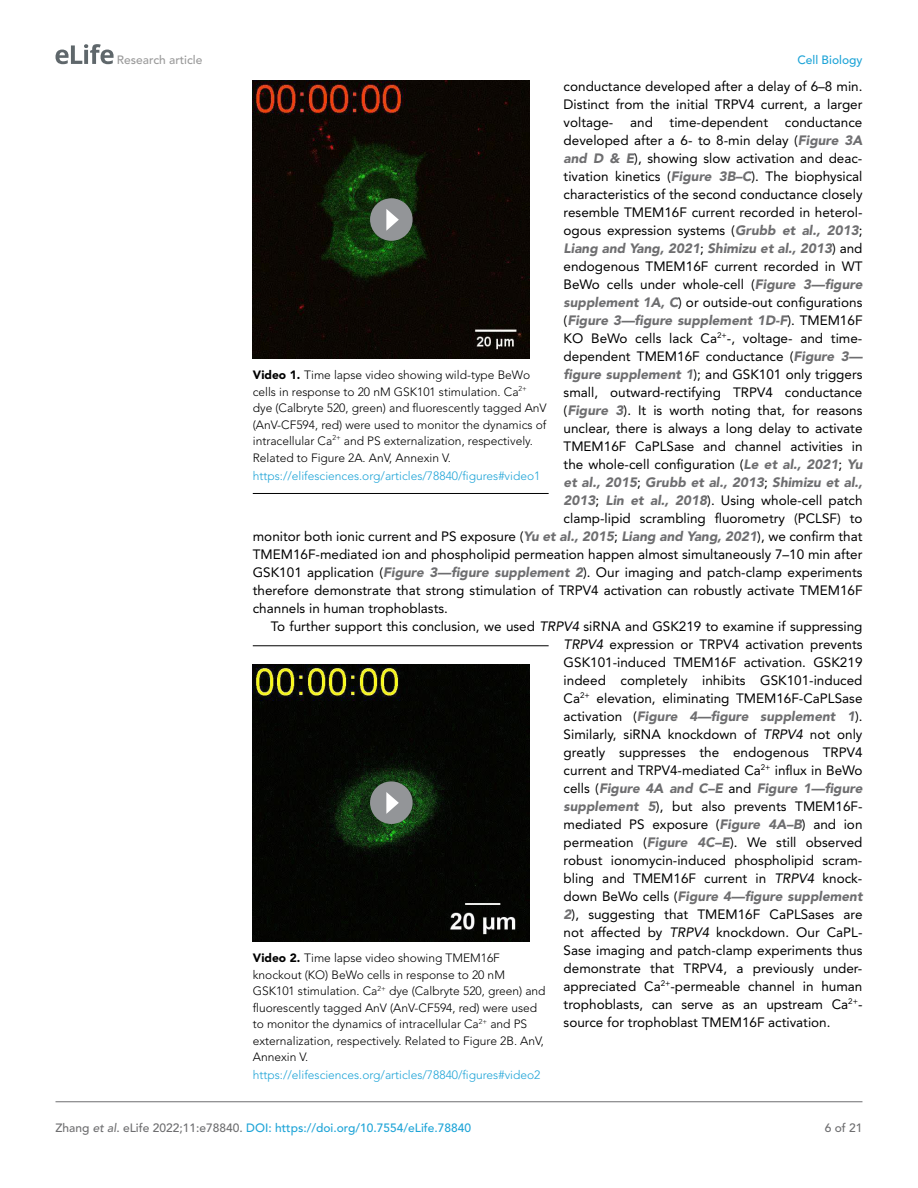
<style>
.page{position:relative;width:918px;height:1188px;background:#fff}
.page>*{position:absolute;margin:0;border:0;box-sizing:border-box;transform-origin:0 0}
.t1{font:13.5px "Avenir LT Std";color:#000}
.t2{font:italic 900 13.5px "Avenir LT Std";color:#6e6e70}
.t3{font:300 12px/16.5px "Avenir LT Std";color:#000}
.t4{font:300 12px "Avenir LT Std";color:#1ea4d7}
.t5{font:500 12px "Avenir LT Std";color:#1ea4d7}
.t6{font:500 12px "Avenir LT Std";color:#9a9a9a}
.t7{font:500 12px "Avenir LT Std";color:#6e6e70}
.s1{font-weight:900;font-style:italic;color:#6e6e70}
.s2{font-weight:400;font-style:normal;color:#000}
.s3{font-style:italic}
.s4{font-weight:900}
.s5{color:#6e6e70}
.s6{font-style:italic;color:#6e6e70}
</style>
<div class="page">
<svg style="left:56px;top:44px;width:58px;height:20px"></svg>
<hr style="left:56px;top:1101px;width:806px;height:1px;background:#6e6e70">
<hr style="left:253px;top:493px;width:296px;height:1px;background:#000">
<img style="left:253px;top:81px;width:277px;height:277px">
<hr style="left:253px;top:645px;width:296px;height:1px;background:#000">
<img style="left:253px;top:664px;width:277px;height:277px">
<div style="left:370px;top:198px;width:43px;height:43px;background:#939598;border-radius:50%"></div>
<svg style="left:386px;top:209px;width:13px;height:22px"></svg>
<div style="left:370px;top:781px;width:43px;height:43px;background:#939598;border-radius:50%"></div>
<svg style="left:386px;top:792px;width:13px;height:22px"></svg>
<p class="t6" style="left:117px;top:53px;width:87px">Research article</p>
<p class="t5" style="left:797px;top:53px;width:67px">Cell Biology</p>
<p class="t1" style="left:564px;top:79px;width:300px">conductance developed after a delay of 6–8 min.</p>
<p class="t1" style="left:564px;top:97px;width:300px">Distinct from the initial TRPV4 current, a larger</p>
<p class="t1" style="left:564px;top:115px;width:300px">voltage- and time-dependent conductance</p>
<p class="t1" style="left:564px;top:133px;width:300px">developed after a 6- to 8-min delay (<span class="s1">Figure 3A</span></p>
<p class="t1" style="left:564px;top:151px;width:300px"><span class="s1">and D &amp; E</span>), showing slow activation and deac-</p>
<p class="t1" style="left:564px;top:169px;width:300px">tivation kinetics (<span class="s1">Figure 3B–C</span>). The biophysical</p>
<p class="t1" style="left:564px;top:187px;width:300px">characteristics of the second conductance closely</p>
<p class="t1" style="left:564px;top:205px;width:300px">resemble TMEM16F current recorded in heterol-</p>
<p class="t1" style="left:564px;top:223px;width:300px">ogous expression systems (<span class="s1">Grubb et al., 2013</span>;</p>
<p class="t2" style="left:564px;top:240px;width:300px">Liang and Yang, 2021<span class="s2">;</span> Shimizu et al., 2013<span class="s2">) and</span></p>
<p class="t1" style="left:564px;top:259px;width:300px">endogenous TMEM16F current recorded in WT</p>
<p class="t1" style="left:564px;top:277px;width:300px">BeWo cells under whole-cell (<span class="s1">Figure 3—figure</span></p>
<p class="t1" style="left:564px;top:295px;width:300px"><span class="s1">supplement 1A, C</span>) or outside-out configurations</p>
<p class="t2" style="left:564px;top:312px;width:300px"><span class="s2">(</span>Figure 3—figure supplement 1D-F<span class="s2">). TMEM16F</span></p>
<p class="t1" style="left:564px;top:331px;width:300px">KO BeWo cells lack Ca<sup>2+</sup>-, voltage- and time-</p>
<p class="t1" style="left:564px;top:349px;width:300px">dependent TMEM16F conductance (<span class="s1">Figure 3—</span></p>
<p class="t1" style="left:564px;top:367px;width:300px"><span class="s1">figure supplement 1</span>); and GSK101 only triggers</p>
<p class="t1" style="left:564px;top:385px;width:300px">small, outward-rectifying TRPV4 conductance</p>
<p class="t1" style="left:564px;top:403px;width:300px">(<span class="s1">Figure 3</span>). It is worth noting that, for reasons</p>
<p class="t1" style="left:564px;top:421px;width:300px">unclear, there is always a long delay to activate</p>
<p class="t1" style="left:564px;top:439px;width:300px">TMEM16F CaPLSase and channel activities in</p>
<p class="t1" style="left:564px;top:457px;width:300px">the whole-cell configuration (<span class="s1">Le et al., 2021</span>; <span class="s1">Yu</span></p>
<p class="t2" style="left:564px;top:474px;width:300px">et al., 2015<span class="s2">;</span> Grubb et al., 2013<span class="s2">;</span> Shimizu et al.,</p>
<p class="t1" style="left:564px;top:493px;width:300px"><span class="s1">2013</span>; <span class="s1">Lin et al., 2018</span>). Using whole-cell patch</p>
<p class="t1" style="left:564px;top:511px;width:300px">clamp-lipid scrambling fluorometry (PCLSF) to</p>
<p class="t1" style="left:253px;top:529px;width:611px">monitor both ionic current and PS exposure (<span class="s1">Yu et al., 2015</span>; <span class="s1">Liang and Yang, 2021</span>), we confirm that</p>
<p class="t1" style="left:253px;top:547px;width:611px">TMEM16F-mediated ion and phospholipid permeation happen almost simultaneously 7–10 min after</p>
<p class="t1" style="left:253px;top:565px;width:611px">GSK101 application (<span class="s1">Figure 3—figure supplement 2</span>). Our imaging and patch-clamp experiments</p>
<p class="t1" style="left:253px;top:583px;width:611px">therefore demonstrate that strong stimulation of TRPV4 activation can robustly activate TMEM16F</p>
<p class="t1" style="left:253px;top:601px;width:197px">channels in human trophoblasts.</p>
<p class="t1" style="left:271px;top:619px;width:593px">To further support this conclusion, we used <span class="s3">TRPV4</span> siRNA and GSK219 to examine if suppressing</p>
<p class="t1" style="left:564px;top:637px;width:300px"><span class="s3">TRPV4</span> expression or TRPV4 activation prevents</p>
<p class="t1" style="left:564px;top:655px;width:300px">GSK101-induced TMEM16F activation. GSK219</p>
<p class="t1" style="left:564px;top:673px;width:300px">indeed completely inhibits GSK101-induced</p>
<p class="t1" style="left:564px;top:691px;width:300px">Ca<sup>2+</sup> elevation, eliminating TMEM16F-CaPLSase</p>
<p class="t2" style="left:564px;top:708px;width:300px"><span class="s2">activation (</span>Figure 4—figure supplement 1<span class="s2">).</span></p>
<p class="t1" style="left:564px;top:727px;width:300px">Similarly, siRNA knockdown of <span class="s3">TRPV4</span> not only</p>
<p class="t1" style="left:564px;top:745px;width:300px">greatly suppresses the endogenous TRPV4</p>
<p class="t1" style="left:564px;top:763px;width:300px">current and TRPV4-mediated Ca<sup>2+</sup> influx in BeWo</p>
<p class="t2" style="left:564px;top:780px;width:300px"><span class="s2">cells (</span>Figure 4A and C–E <span class="s2">and</span> Figure 1—figure</p>
<p class="t1" style="left:564px;top:799px;width:300px"><span class="s1">supplement 5</span>), but also prevents TMEM16F-</p>
<p class="t1" style="left:564px;top:817px;width:300px">mediated PS exposure (<span class="s1">Figure 4A–B</span>) and ion</p>
<p class="t1" style="left:564px;top:835px;width:300px">permeation (<span class="s1">Figure 4C–E</span>). We still observed</p>
<p class="t1" style="left:564px;top:853px;width:300px">robust ionomycin-induced phospholipid scram-</p>
<p class="t1" style="left:564px;top:871px;width:300px">bling and TMEM16F current in <span class="s3">TRPV4</span> knock-</p>
<p class="t2" style="left:564px;top:888px;width:300px"><span class="s2">down BeWo cells (</span>Figure 4—figure supplement</p>
<p class="t1" style="left:564px;top:907px;width:300px"><span class="s1">2</span>), suggesting that TMEM16F CaPLSases are</p>
<p class="t1" style="left:564px;top:925px;width:300px">not affected by <span class="s3">TRPV4</span> knockdown. Our CaPL-</p>
<p class="t1" style="left:564px;top:943px;width:300px">Sase imaging and patch-clamp experiments thus</p>
<p class="t1" style="left:564px;top:961px;width:300px">demonstrate that TRPV4, a previously under-</p>
<p class="t1" style="left:564px;top:979px;width:300px">appreciated Ca<sup>2+</sup>-permeable channel in human</p>
<p class="t1" style="left:564px;top:997px;width:300px">trophoblasts, can serve as an upstream Ca<sup>2+</sup>-</p>
<p class="t1" style="left:564px;top:1015px;width:268px">source for trophoblast TMEM16F activation.</p>
<p class="t3" style="left:253px;top:367px;width:295px"><span class="s4">Video 1.</span> Time lapse video showing wild-type BeWo cells in response to 20 nM GSK101 stimulation. Ca<sup>2+ </sup>dye (Calbryte 520, green) and fluorescently tagged AnV (AnV-CF594, red) were used to monitor the dynamics of intracellular Ca<sup>2+</sup> and PS externalization, respectively.<br>Related to Figure 2A. AnV, Annexin V.</p>
<p class="t4" style="left:253px;top:468px;width:289px">https://elifesciences.org/articles/78840/figures#video1</p>
<p class="t3" style="left:253px;top:950px;width:294px"><span class="s4">Video 2.</span> Time lapse video showing TMEM16F knockout (KO) BeWo cells in response to 20 nM GSK101 stimulation. Ca<sup>2+</sup> dye (Calbryte 520, green) and fluorescently tagged AnV (AnV-CF594, red) were used to monitor the dynamics of intracellular Ca<sup>2+</sup> and PS externalization, respectively. Related to Figure 2B. AnV, Annexin V.</p>
<p class="t4" style="left:253px;top:1068px;width:289px">https://elifesciences.org/articles/78840/figures#video2</p>
<p class="t5" style="left:56px;top:1121px;width:417px"><span class="s5">Zhang</span> <span class="s6">et al</span><span class="s5">. eLife 2022;11:e78840.</span> DOI: https://doi.org/10.7554/eLife.78840</p>
<p class="t7" style="left:825px;top:1121px;width:39px">6 of 21</p>
</div>
